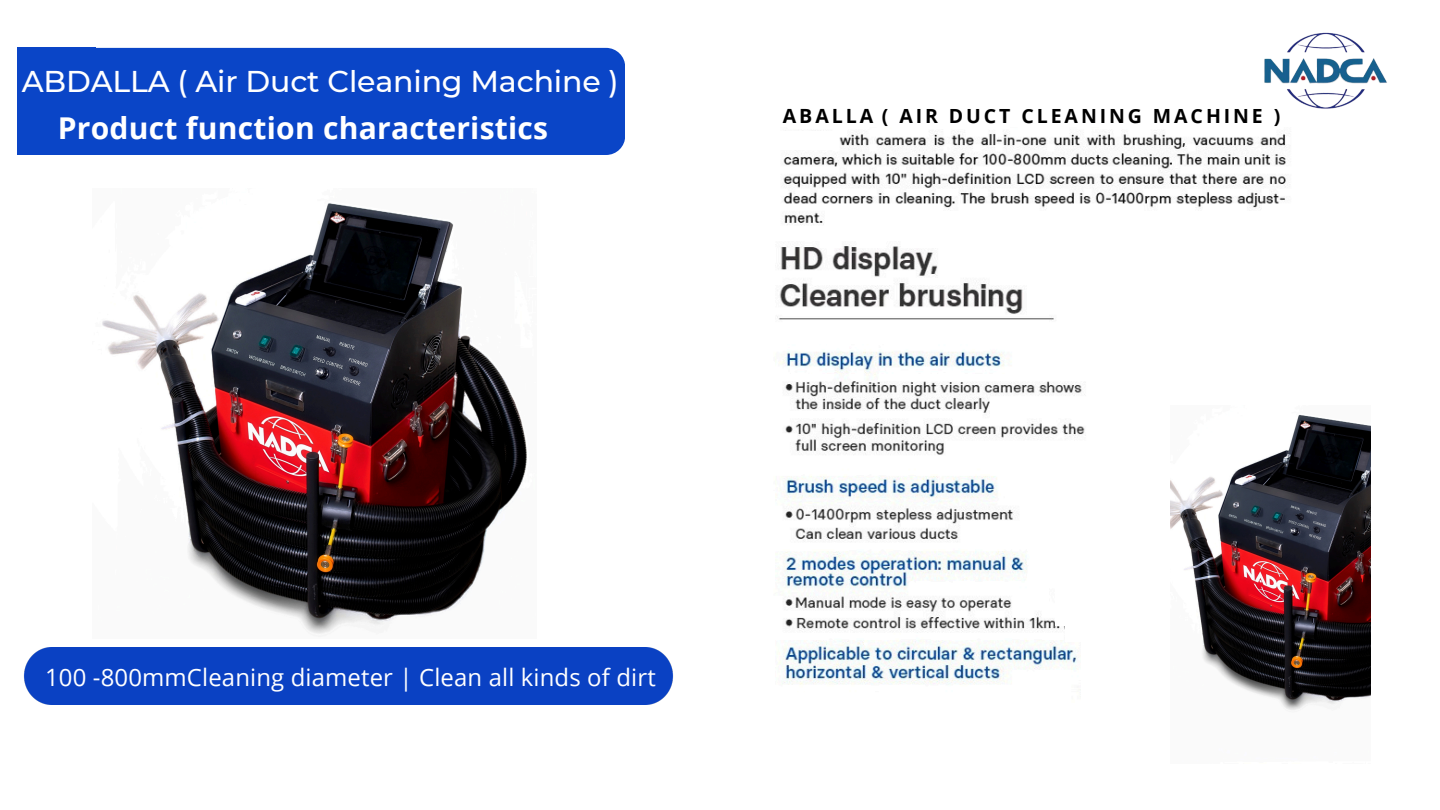
<style>
.page{position:relative;width:1440px;height:810px;background:#fff}
.page>*{position:absolute;margin:0;border:0;box-sizing:border-box;transform-origin:0 0}
.t1{font:500 30px "Montserrat";letter-spacing:-.005em;color:#fff}
.t2{font:700 30px "Open Sans";letter-spacing:.01em;color:#fff}
.t3{font:23.85px "Open Sans";letter-spacing:.005em;color:#fff}
.t4{font:700 19.5px "Open Sans";letter-spacing:.15em;color:#000}
</style>
<div class="page">
<div style="left:24px;top:648px;width:649px;height:56px;background:#0a41c3"></div>
<div style="left:22px;top:48px;width:603px;height:107px;background:#0a45c7;border-radius:19px"></div>
<div style="left:17px;top:48px;width:79px;height:107px;background:#0a45c7"></div>
<img style="left:102px;top:203px;width:425px;height:431px">
<img style="left:783px;top:130px;width:504px;height:95px">
<img style="left:1211px;top:32px;width:176px;height:113px">
<div style="left:737px;top:132px;width:98px;height:18px;background:#fff"></div>
<img style="left:777px;top:246px;width:308px;height:209px">
<img style="left:783px;top:476px;width:231px;height:66px">
<img style="left:778px;top:551px;width:302px;height:139px">
<div style="left:1065px;top:557px;width:251px;height:84px;background:#fff"></div>
<div style="left:1055px;top:545px;width:251px;height:81px;background:#fff"></div>
<img style="left:1171px;top:415px;width:200px;height:295px">
<p class="t1" style="left:22px;top:63px;width:598px">ABDALLA ( Air Duct Cleaning Machine )</p>
<h2 class="t2" style="left:58px;top:107px;width:492px">Product function characteristics</h2>
<p class="t4" style="left:783px;top:102px;width:499px">ABALLA ( AIR DUCT CLEANING MACHINE )</p>
<p class="t3" style="left:45px;top:660px;width:612px">100 -800mmCleaning diameter | Clean all kinds of dirt</p>
</div>
